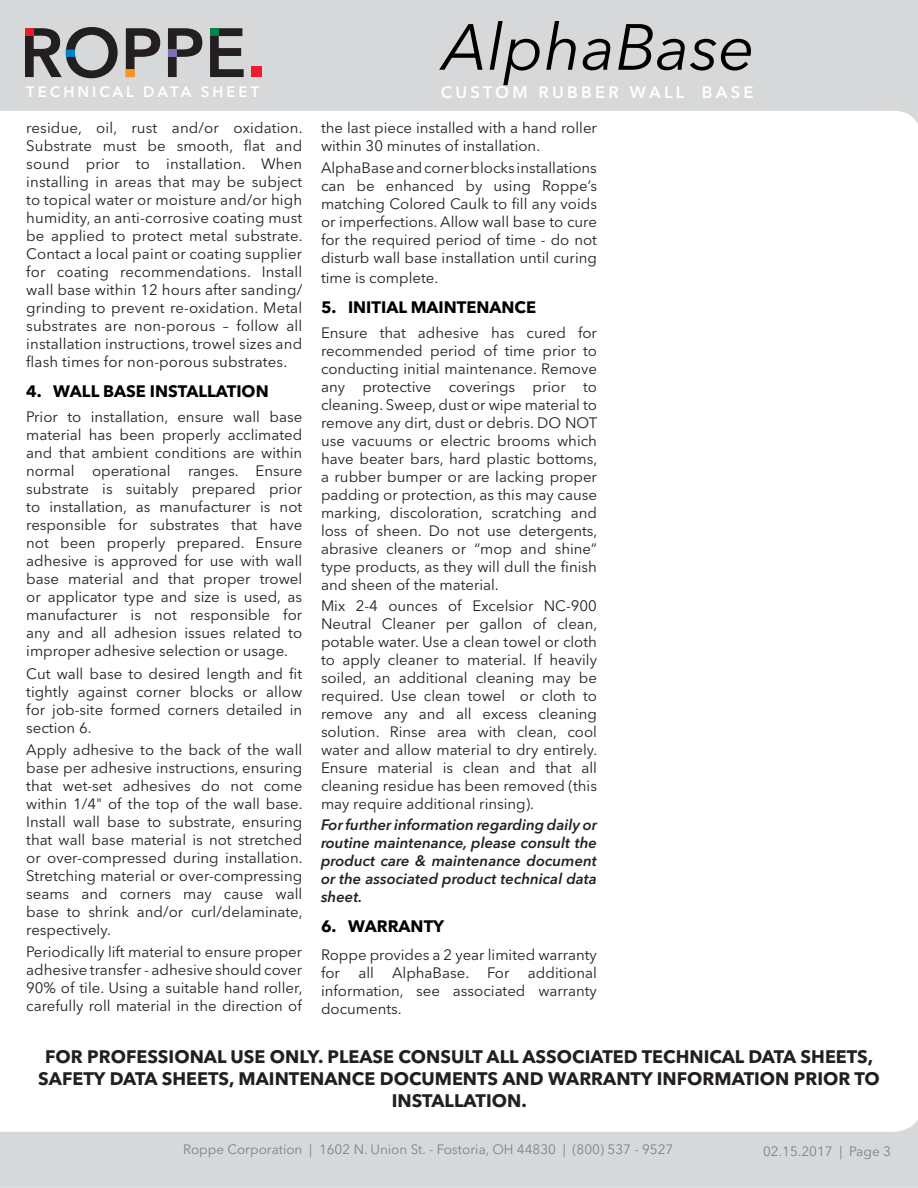
<style>
.page{position:relative;width:918px;height:1188px;background:#fff}
.page>*{position:absolute;margin:0;border:0;box-sizing:border-box;transform-origin:0 0}
.t1{font:italic 64.5px "Avenir Next LT Pro";color:#000}
.t2{font:700 18px/21.6px "Avenir Next LT Pro";color:#231f20;text-align:center}
.t3{font:700 16.5px "Avenir Next LT Pro";color:#000}
.t4{font:600 16.5px "Avenir Next LT Pro";letter-spacing:.2em;color:#fff}
.t5{font:15px/18px "Avenir Next LT Pro";color:#231f20;text-align:justify}
.t6{font:italic 600 15px/18px "Avenir Next LT Pro";color:#231f20;text-align:justify}
.t7{font:600 15px "Avenir Next LT Pro";letter-spacing:.2em;color:#fff}
.t8{font:13.5px "Avenir Next LT Pro";color:#818285}
</style>
<div class="page">
<div style="left:0;top:481px;width:918px;height:707px;background:#d4d5d7"></div>
<div style="left:0;top:0;width:918px;height:771px;background:#d4d5d7"></div>
<div style="left:0;top:111px;width:918px;height:1021px;background:#fff"></div>
<svg style="left:126px;top:28px;width:34px;height:42px"></svg>
<div style="left:126px;top:70px;width:9px;height:7px;background:#f7981d"></div>
<svg style="left:168px;top:28px;width:34px;height:49px"></svg>
<div style="left:168px;top:49px;width:9px;height:8px;background:#7d70b3"></div>
<svg style="left:210px;top:28px;width:34px;height:49px"></svg>
<div style="left:210px;top:28px;width:9px;height:8px;background:#008348"></div>
<div style="left:251px;top:66px;width:11px;height:11px;background:#ee1b2c"></div>
<svg style="left:25px;top:27px;width:93px;height:51px"></svg>
<h1 class="t1" style="left:442px;top:9px;width:314px">AlphaBase</h1>
<p class="t5" style="left:321px;top:119px;width:278px">the last piece installed with a hand roller within 30 minutes of installation.</p>
<p class="t5" style="left:321px;top:159px;width:278px">AlphaBase and corner blocks installations can be enhanced by using Roppe’s matching Colored Caulk to fill any voids or imperfections. Allow wall base to cure for the required period of time - do not disturb wall base installation until curing</p>
<p class="t5" style="left:321px;top:269px;width:119px">time is complete.</p>
<p class="t3" style="left:321px;top:297px;width:217px">5. INITIAL MAINTENANCE</p>
<p class="t5" style="left:321px;top:323px;width:278px">Ensure that adhesive has cured for recommended period of time prior to conducting initial maintenance. Remove any protective coverings prior to cleaning. Sweep, dust or wipe material to remove any dirt, dust or debris. DO NOT use vacuums or electric brooms which have beater bars, hard plastic bottoms, a rubber bumper or are lacking proper padding or protection, as this may cause marking, discoloration, scratching and loss of sheen. Do not use detergents, abrasive cleaners or “mop and shine” type products, as they will dull the finish and sheen of the material.</p>
<p class="t5" style="left:321px;top:596px;width:278px">Mix 2-4 ounces of Excelsior NC-900<br>Neutral Cleaner per gallon of clean, potable water. Use a clean towel or cloth to apply cleaner to material. If heavily soiled, an additional cleaning may be required. Use clean towel or cloth to remove any and all excess cleaning solution. Rinse area with clean, cool water and allow material to dry entirely.<br>Ensure material is clean and that all cleaning residue has been removed (this may require additional rinsing).</p>
<p class="t6" style="left:321px;top:816px;width:278px">For further information regarding daily or routine maintenance, please consult the product care &amp; maintenance document or the associated product technical data sheet.</p>
<p class="t3" style="left:321px;top:916px;width:125px">6. WARRANTY</p>
<p class="t5" style="left:321px;top:945px;width:278px">Roppe provides a 2 year limited warranty for all AlphaBase. For additional information, see associated warranty documents.</p>
<p class="t4" style="left:441px;top:82px;width:315px">CUSTOM RUBBER WALL BASE</p>
<p class="t7" style="left:26px;top:83px;width:235px">TECHNICAL DATA SHEET</p>
<p class="t5" style="left:26px;top:119px;width:278px">residue, oil, rust and/or oxidation.<br>Substrate must be smooth, flat and sound prior to installation. When installing in areas that may be subject to topical water or moisture and/or high humidity, an anti-corrosive coating must be applied to protect metal substrate.<br>Contact a local paint or coating supplier for coating recommendations. Install wall base within 12 hours after sanding/ grinding to prevent re-oxidation. Metal substrates are non-porous – follow all installation instructions, trowel sizes and flash times for non-porous substrates.</p>
<p class="t3" style="left:26px;top:381px;width:244px">4. WALL BASE INSTALLATION</p>
<p class="t5" style="left:26px;top:408px;width:278px">Prior to installation, ensure wall base material has been properly acclimated and that ambient conditions are within normal operational ranges. Ensure substrate is suitably prepared prior to installation, as manufacturer is not responsible for substrates that have not been properly prepared. Ensure adhesive is approved for use with wall base material and that proper trowel or applicator type and size is used, as manufacturer is not responsible for any and all adhesion issues related to improper adhesive selection or usage.</p>
<p class="t5" style="left:26px;top:664px;width:278px">Cut wall base to desired length and fit tightly against corner blocks or allow for job-site formed corners detailed in section 6.</p>
<p class="t5" style="left:26px;top:741px;width:278px">Apply adhesive to the back of the wall base per adhesive instructions, ensuring that wet-set adhesives do not come within 1/4" of the top of the wall base.<br>Install wall base to substrate, ensuring that wall base material is not stretched or over-compressed during installation.<br>Stretching material or over-compressing seams and corners may cause wall base to shrink and/or curl/delaminate, respectively.</p>
<p class="t5" style="left:26px;top:943px;width:278px">Periodically lift material to ensure proper adhesive transfer - adhesive should cover 90% of tile. Using a suitable hand roller, carefully roll material in the direction of</p>
<p class="t2" style="left:38px;top:1046px;width:843px">FOR PROFESSIONAL USE ONLY. PLEASE CONSULT ALL ASSOCIATED TECHNICAL DATA SHEETS,<br>SAFETY DATA SHEETS, MAINTENANCE DOCUMENTS AND WARRANTY INFORMATION PRIOR TO<br>INSTALLATION.</p>
<p class="t8" style="left:183px;top:1142px;width:492px">Roppe Corporation | 1602 N. Union St. - Fostoria, OH 44830 | (800) 537 - 9527</p>
<p class="t8" style="left:763px;top:1143px;width:129px">02.15.2017 | Page 3</p>
</div>
